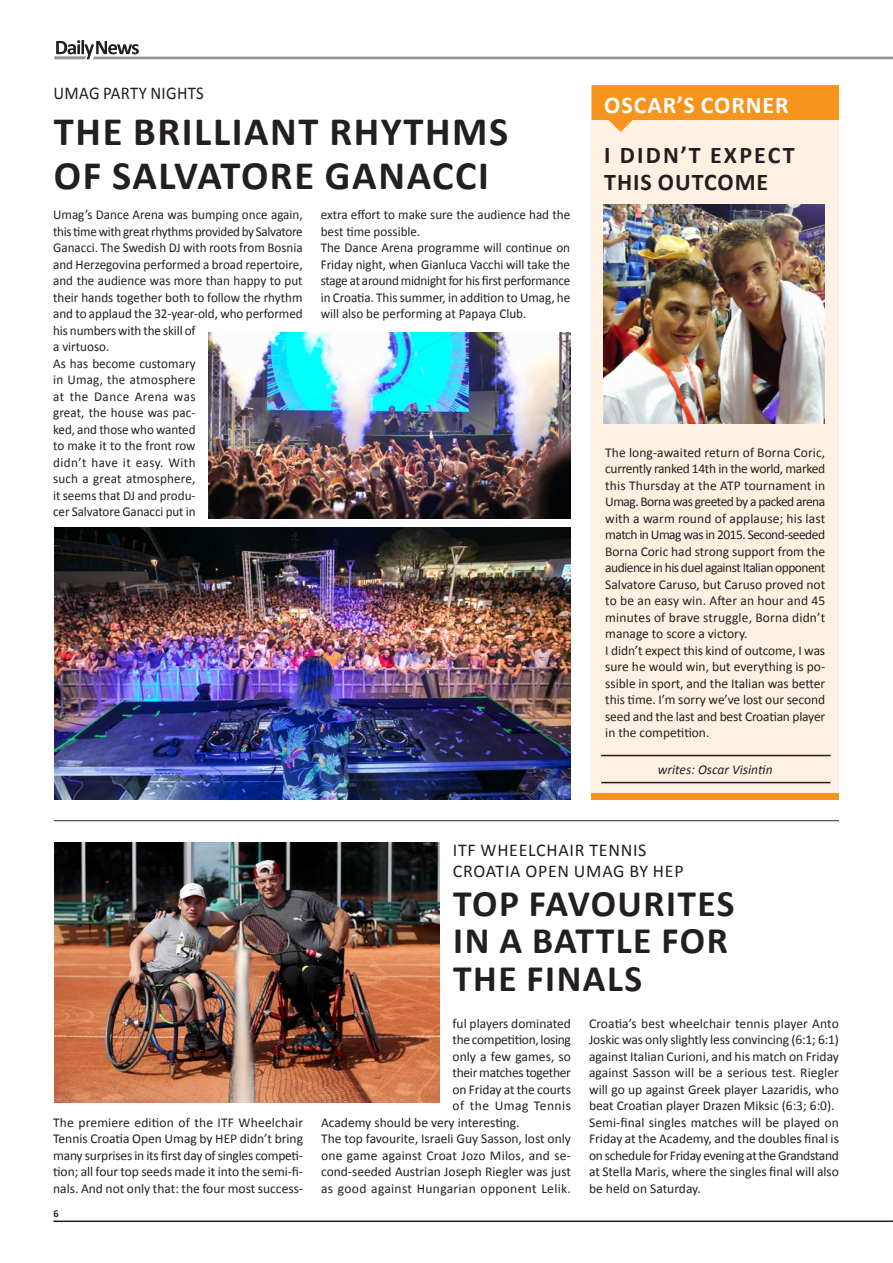
<style>
.page{position:relative;width:893px;height:1263px;background:#fff}
.page>*{position:absolute;margin:0;border:0;box-sizing:border-box;transform-origin:0 0}
.t1{font:700 40.5px/43.5px "Calibri";letter-spacing:.04em;color:#231f20}
.t2{font:700 37.5px/37.5px "Calibri";letter-spacing:.04em;color:#231f20}
.t3{font:700 24px/27px "Calibri";letter-spacing:.04em;color:#231f20}
.t4{font:700 24px "Calibri";letter-spacing:.04em;color:#fff}
.t5{font:18px/21px "Calibri";letter-spacing:.04em;color:#231f20}
.t6{font:18px "Calibri";letter-spacing:.02em;color:#231f20;scale:.93 1}
.t7{font:13.5px/16.5px "Calibri";color:#231f20}
.t8{font:13.5px "Calibri";letter-spacing:.025em;color:#231f20}
.t9{font:13.5px "Calibri";letter-spacing:-.025em;color:#231f20}
.t10{font:13.5px "Calibri";letter-spacing:-.02em;color:#231f20}
.t11{font:italic 13.5px "Calibri";color:#231f20}
.t12{font:13.5px "Calibri";letter-spacing:.035em;color:#231f20}
.t13{font:700 10.5px "Calibri";color:#231f20}
</style>
<div class="page">
<hr style="left:53px;top:1220px;width:840px;height:2px;background:#231f20">
<svg style="left:54px;top:40px;width:839px;height:19px"></svg>
<img style="left:54px;top:842px;width:386px;height:261px">
<div style="left:591px;top:119px;width:248px;height:680px;background:#fff1e2"></div>
<svg style="left:591px;top:85px;width:248px;height:47px"></svg>
<hr style="left:601px;top:755px;width:230px;height:1px;background:#231f20">
<hr style="left:601px;top:782px;width:230px;height:1px;background:#231f20">
<div style="left:591px;top:793px;width:248px;height:6px;background:#f7941d"></div>
<img style="left:604px;top:204px;width:221px;height:220px">
<hr style="left:54px;top:820px;width:785px;height:1px;background:#231f20">
<img style="left:208px;top:333px;width:362px;height:186px">
<img style="left:54px;top:527px;width:516px;height:272px">
<h3 class="t6" style="left:53px;top:81px;width:163px">UMAG PARTY NIGHTS</h3>
<h1 class="t1" style="left:54px;top:110px;width:456px">THE BRILLIANT RHYTHMS<br>OF SALVATORE GANACCI</h1>
<p class="t7" style="left:53px;top:206px;width:251px">Umag’s Dance Arena was bumping once again, this time with great rhythms provided by Salvatore<br>Ganacci. The Swedish DJ with roots from Bosnia and Herzegovina performed a broad repertoire, and the audience was more than happy to put their hands together both to follow the rhythm and to applaud the 32-year-old, who performed his numbers with the skill of<br>a virtuoso.<br>As has become customary<br>in Umag, the atmosphere<br>at the Dance Arena was<br>great, the house was pac-<br>ked, and those who wanted<br>to make it to the front row<br>didn’t have it easy. With<br>such a great atmosphere,<br>it seems that DJ and produ-<br>cer Salvatore Ganacci put in</p>
<p class="t7" style="left:321px;top:206px;width:251px">extra effort to make sure the audience had the best time possible.<br>The Dance Arena programme will continue on Friday night, when Gianluca Vacchi will take the stage at around midnight for his first performance in Croatia. This summer, in addition to Umag, he will also be performing at Papaya Club.</p>
<h3 class="t4" style="left:604px;top:89px;width:186px">OSCAR’S CORNER</h3>
<h3 class="t3" style="left:604px;top:142px;width:192px">I DIDN’T EXPECT<br>THIS OUTCOME</h3>
<p class="t7" style="left:605px;top:444px;width:222px">The long-awaited return of Borna Coric, currently ranked 14th in the world, marked this Thursday at the ATP tournament in Umag. Borna was greeted by a packed arena with a warm round of applause; his last match in Umag was in 2015. Second-seeded Borna Coric had strong support from the audience in his duel against Italian opponent Salvatore Caruso, but Caruso proved not to be an easy win. After an hour and 45 minutes of brave struggle, Borna didn’t manage to score a victory.<br>I didn’t expect this kind of outcome, I was sure he would win, but everything is po&shy;ssible in sport, and the Italian was better this time. I’m sorry we’ve lost our second seed and the last and best Croatian player in the competition.</p>
<p class="t11" style="left:658px;top:760px;width:116px">writes: Oscar Visintin</p>
<p class="t7" style="left:53px;top:1114px;width:251px;text-align:justify">The premiere edition of the ITF Wheelchair Tennis Croatia Open Umag by HEP didn’t bring many surprises in its first day of singles competi&shy;tion; all four top seeds made it into the semi-fi&shy;nals. And not only that: the four most success-</p>
<p class="t13" style="left:53px;top:1207px;width:7px">6</p>
<h3 class="t5" style="left:453px;top:839px;width:232px">ITF WHEELCHAIR TENNIS<br>CROATIA OPEN UMAG BY HEP</h3>
<h2 class="t2" style="left:453px;top:885px;width:283px">TOP FAVOURITES<br>IN A BATTLE FOR<br>THE FINALS</h2>
<p class="t7" style="left:452px;top:1015px;width:120px">ful players dominated</p>
<p class="t9" style="left:452px;top:1031px;width:120px">the competition, losing</p>
<p class="t7" style="left:452px;top:1048px;width:120px">only a few games, so</p>
<p class="t10" style="left:452px;top:1064px;width:120px">their matches together</p>
<p class="t7" style="left:452px;top:1081px;width:120px">on Friday at the courts</p>
<p class="t12" style="left:452px;top:1097px;width:120px">of the Umag Tennis</p>
<p class="t7" style="left:321px;top:1114px;width:200px">Academy should be very interesting.</p>
<p class="t7" style="left:321px;top:1130px;width:251px">The top favourite, Israeli Guy Sasson, lost only</p>
<p class="t7" style="left:321px;top:1147px;width:251px">one game against Croat Jozo Milos, and se-</p>
<p class="t7" style="left:321px;top:1163px;width:251px">cond-seeded Austrian Joseph Riegler was just</p>
<p class="t8" style="left:321px;top:1179px;width:251px">as good against Hungarian opponent Lelik.</p>
<p class="t7" style="left:589px;top:1015px;width:251px">Croatia’s best wheelchair tennis player Anto Joskic was only slightly less convincing (6:1; 6:1) against Italian Curioni, and his match on Friday against Sasson will be a serious test. Riegler will go up against Greek player Lazaridis, who beat Croatian player Drazen Miksic (6:3; 6:0).<br>Semi-final singles matches will be played on Friday at the Academy, and the doubles final is on schedule for Friday evening at the Grandstand at Stella Maris, where the singles final will also be held on Saturday.</p>
</div>
